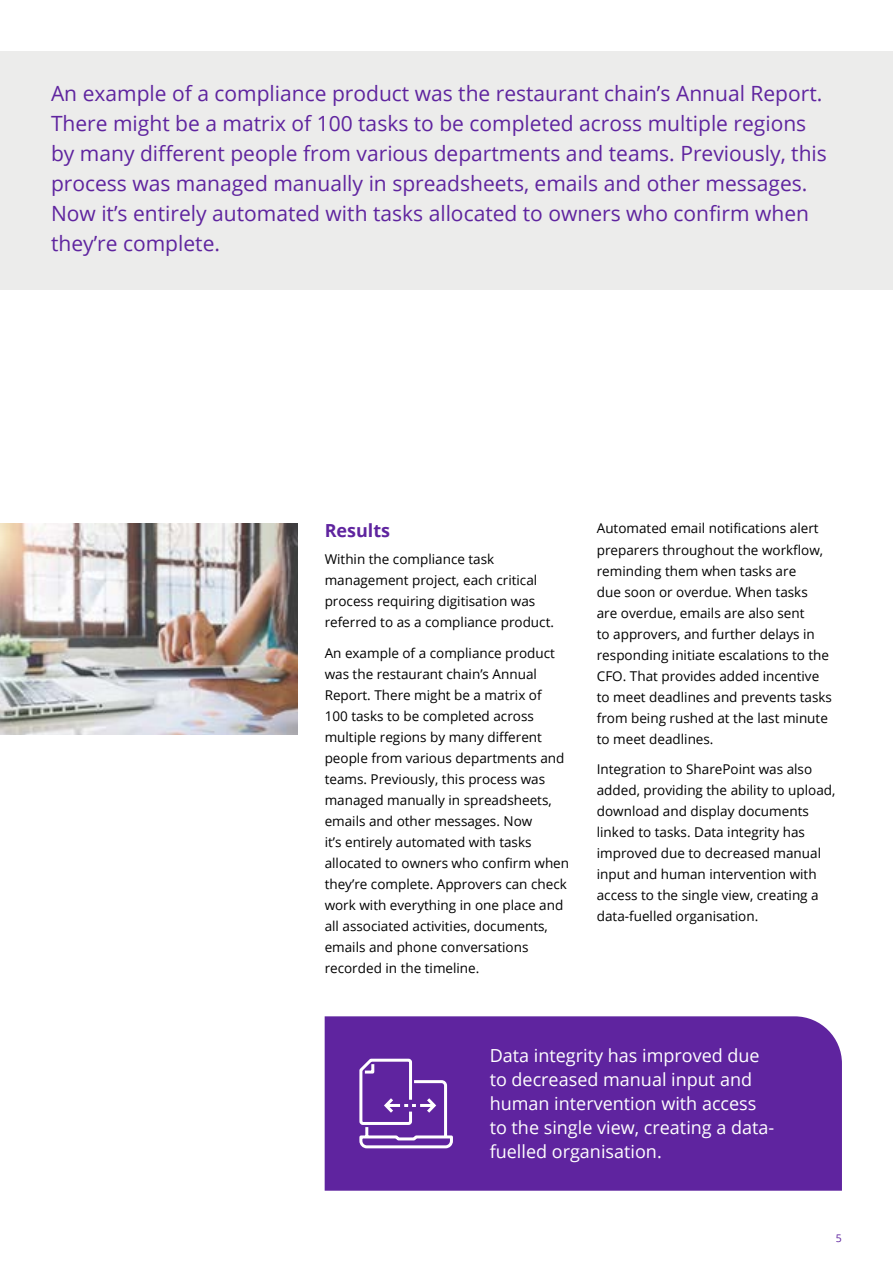
<style>
.page{position:relative;width:893px;height:1263px;background:#fff}
.page>*{position:absolute;margin:0;border:0;box-sizing:border-box;transform-origin:0 0}
.t1{font:21px/30px "Open Sans";color:#5f249f}
.t2{font:18px/24px "Open Sans";color:#fff}
.t3{font:700 18px "Open Sans";color:#5f249f}
.t4{font:13.5px/21px "Open Sans";color:#000}
.t5{font:10.5px "Open Sans";color:#5f249f}
</style>
<div class="page">
<div style="left:0;top:51px;width:893px;height:238px;background:#ececeb"></div>
<div style="left:325px;top:1016px;width:517px;height:175px;background:#5f249f"></div>
<img style="left:0;top:523px;width:298px;height:212px">
<svg style="left:358px;top:1057px;width:96px;height:93px;background:#7d4eb1"></svg>
<p class="t1" style="left:51px;top:78px;width:777px">An example of a compliance product was the restaurant chain’s Annual Report.<br>There might be a matrix of 100 tasks to be completed across multiple regions by many different people from various departments and teams. Previously, this process was managed manually in spreadsheets, emails and other messages.<br>Now it’s entirely automated with tasks allocated to owners who confirm when they’re complete.</p>
<h2 class="t3" style="left:325px;top:518px;width:67px">Results</h2>
<p class="t4" style="left:325px;top:548px;width:231px">Within the compliance task management project, each critical process requiring digitisation was referred to as a compliance product.</p>
<p class="t4" style="left:325px;top:642px;width:246px">An example of a compliance product was the restaurant chain’s Annual Report. There might be a matrix of<br>100 tasks to be completed across multiple regions by many different people from various departments and teams. Previously, this process was managed manually in spreadsheets, emails and other messages. Now<br>it’s entirely automated with tasks allocated to owners who confirm when they’re complete. Approvers can check work with everything in one place and all associated activities, documents, emails and phone conversations recorded in the timeline.</p>
<p class="t4" style="left:597px;top:518px;width:237px">Automated email notifications alert preparers throughout the workflow, reminding them when tasks are<br>due soon or overdue. When tasks<br>are overdue, emails are also sent<br>to approvers, and further delays in responding initiate escalations to the CFO. That provides added incentive to meet deadlines and prevents tasks from being rushed at the last minute to meet deadlines.</p>
<p class="t4" style="left:597px;top:758px;width:240px">Integration to SharePoint was also added, providing the ability to upload, download and display documents linked to tasks. Data integrity has improved due to decreased manual input and human intervention with access to the single view, creating a data-fuelled organisation.</p>
<h2 class="t2" style="left:490px;top:1043px;width:286px">Data integrity has improved due to decreased manual input and human intervention with access to the single view, creating a data&shy;fuelled organisation.</h2>
<p class="t5" style="left:836px;top:1230px;width:8px">5</p>
</div>
